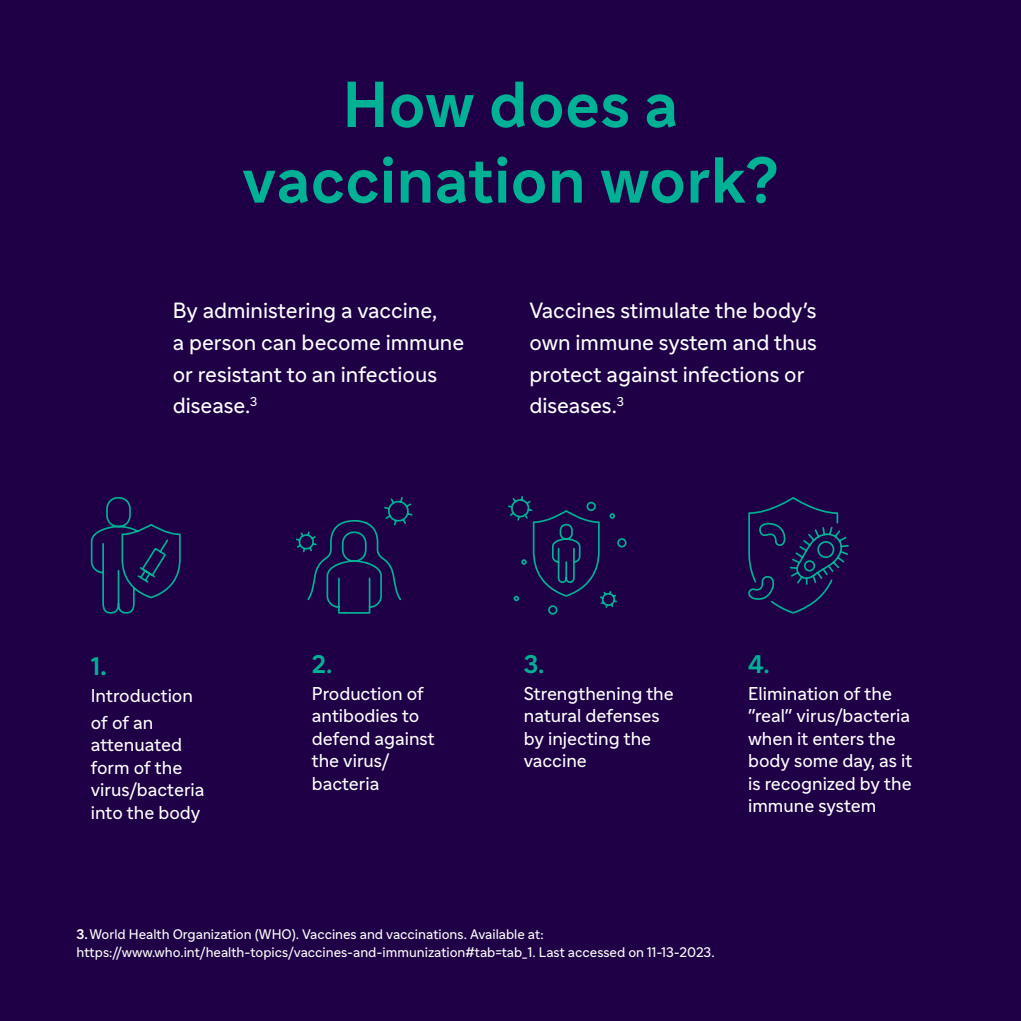
<style>
.page{position:relative;width:1021px;height:1021px;background:#fff}
.page>*{position:absolute;margin:0;border:0;box-sizing:border-box;transform-origin:0 0}
.t1{font:700 63px/75.6px "Sanofi Sans";color:#00b195;text-align:center}
.t2{font:700 24.75px "Sanofi Sans";color:#00b195}
.t3{font:21.38px/31.5px "Sanofi Sans";color:#fff}
.t4{font:18px/22.5px "Sanofi Sans";color:#fff}
.t5{font:13.5px/18px "Sanofi Sans";color:#fff}
.s1{font-size:27px}
.s2{font-weight:700}
</style>
<div class="page">
<div style="left:0;top:0;width:1020px;height:1020px;background:#1f0047"></div>
<svg style="left:748px;top:498px;width:101px;height:116px"></svg>
<svg style="left:296px;top:497px;width:117px;height:117px"></svg>
<div style="left:548px;top:605px;width:9px;height:9px;border:2px solid #00b195;border-radius:50%"></div>
<div style="left:617px;top:538px;width:9px;height:9px;border:2px solid #00b195;border-radius:50%"></div>
<svg style="left:508px;top:496px;width:110px;height:113px"></svg>
<svg style="left:90px;top:496px;width:91px;height:118px"></svg>
<h1 class="t1" style="left:242px;top:67px;width:538px">How does a vaccination work?</h1>
<p class="t3" style="left:173px;top:295px;width:293px">By administering a vaccine,<br>a person can become immune or resistant to an infectious disease.<sup>3</sup></p>
<p class="t3" style="left:529px;top:295px;width:289px">Vaccines stimulate the body's own immune system and thus protect against infections or diseases.<sup>3</sup></p>
<h2 class="t2" style="left:91px;top:650px;width:18px">1<span class="s1">.</span></h2>
<p class="t4" style="left:91px;top:681px;width:104px;line-height:27px">Introduction of of an</p>
<p class="t4" style="left:91px;top:733px;width:115px">attenuated form of the virus/bacteria into the body</p>
<h2 class="t2" style="left:312px;top:648px;width:22px">2.</h2>
<p class="t4" style="left:312px;top:682px;width:124px">Production of antibodies to defend against the virus/ bacteria</p>
<h2 class="t2" style="left:524px;top:648px;width:22px">3.</h2>
<p class="t4" style="left:524px;top:682px;width:151px">Strengthening the natural defenses by injecting the vaccine</p>
<h2 class="t2" style="left:748px;top:648px;width:23px">4.</h2>
<p class="t4" style="left:748px;top:682px;width:166px">Elimination of the "real" virus/bacteria when it enters the body some day, as it is recognized by the immune system</p>
<p class="t5" style="left:77px;top:925px;width:639px"><span class="s2">3.</span>World Health Organization (WHO). Vaccines and vaccinations. Available at: https://www.who.int/health-topics/vaccines-and-immunization#tab=tab_1. Last accessed on 11-13-2023.</p>
</div>
